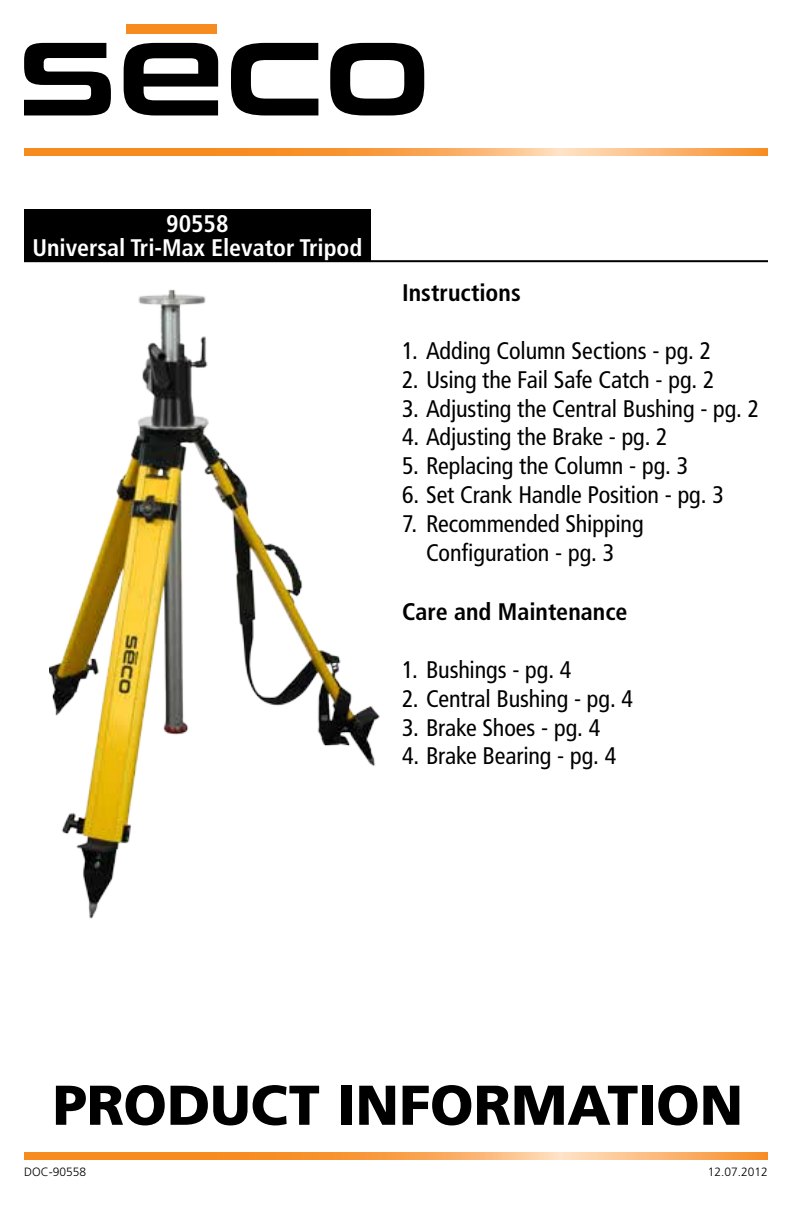
<style>
.page{position:relative;width:792px;height:1224px;background:#fff}
.page>*{position:absolute;margin:0;border:0;box-sizing:border-box;transform-origin:0 0}
.t1{font:900 56px "Frutiger";letter-spacing:-.005em;color:#000}
.t2{font:condensed 24px/28.8px "Frutiger LT Std";letter-spacing:-.005em;color:#000;text-align:center}
.t3{font:700 condensed 24px/24px "Frutiger LT Std";color:#fff;text-align:center}
.t4{font:700 condensed 24px "Frutiger LT Std";color:#000}
.t5{font:300 12px "Frutiger LT Std";color:#000}
</style>
<div class="page">
<img style="left:50px;top:289px;width:330px;height:630px">
<div style="left:24px;top:209px;width:347px;height:52px;background:#000"></div>
<hr style="left:24px;top:260px;width:744px;height:2px;background:#000">
<svg style="left:24px;top:148px;width:744px;height:8px;background:#f8a34e"></svg>
<svg style="left:24px;top:1152px;width:744px;height:8px;background:#f8a34e"></svg>
<svg style="left:24px;top:43px;width:87px;height:72px"></svg>
<svg style="left:124px;top:43px;width:94px;height:72px"></svg>
<svg style="left:231px;top:43px;width:87px;height:72px"></svg>
<svg style="left:330px;top:43px;width:94px;height:72px"></svg>
<div style="left:126px;top:24px;width:90px;height:10px;background:#f68b1f"></div>
<p class="t3" style="left:32px;top:212px;width:332px">90558<br>Universal Tri-Max Elevator Tripod</p>
<p class="t4" style="left:402px;top:279px;width:120px">Instructions</p>
<p class="t2" style="left:402px;top:336px;width:311px">1. Adding Column Sections - pg. 2</p>
<p class="t2" style="left:402px;top:365px;width:314px">2. Using the Fail Safe Catch - pg. 2</p>
<p class="t2" style="left:402px;top:394px;width:359px">3. Adjusting the Central Bushing - pg. 2</p>
<p class="t2" style="left:402px;top:423px;width:267px">4. Adjusting the Brake - pg. 2</p>
<p class="t2" style="left:402px;top:452px;width:288px">5. Replacing the Column - pg. 3</p>
<p class="t2" style="left:402px;top:480px;width:323px">6. Set Crank Handle Position - pg. 3</p>
<p class="t2" style="left:402px;top:509px;width:243px">7. Recommended Shipping<br>Configuration - pg. 3</p>
<p class="t4" style="left:402px;top:598px;width:227px">Care and Maintenance</p>
<p class="t2" style="left:402px;top:655px;width:171px">1. Bushings - pg. 4</p>
<p class="t2" style="left:402px;top:684px;width:233px">2. Central Bushing - pg. 4</p>
<p class="t2" style="left:402px;top:713px;width:200px">3. Brake Shoes - pg. 4</p>
<p class="t2" style="left:402px;top:742px;width:216px">4. Brake Bearing - pg. 4</p>
<h1 class="t1" style="left:53px;top:1071px;width:692px">PRODUCT INFORMATION</h1>
<p class="t5" style="left:24px;top:1165px;width:64px">DOC-90558</p>
<p class="t5" style="left:708px;top:1165px;width:62px">12.07.2012</p>
</div>
